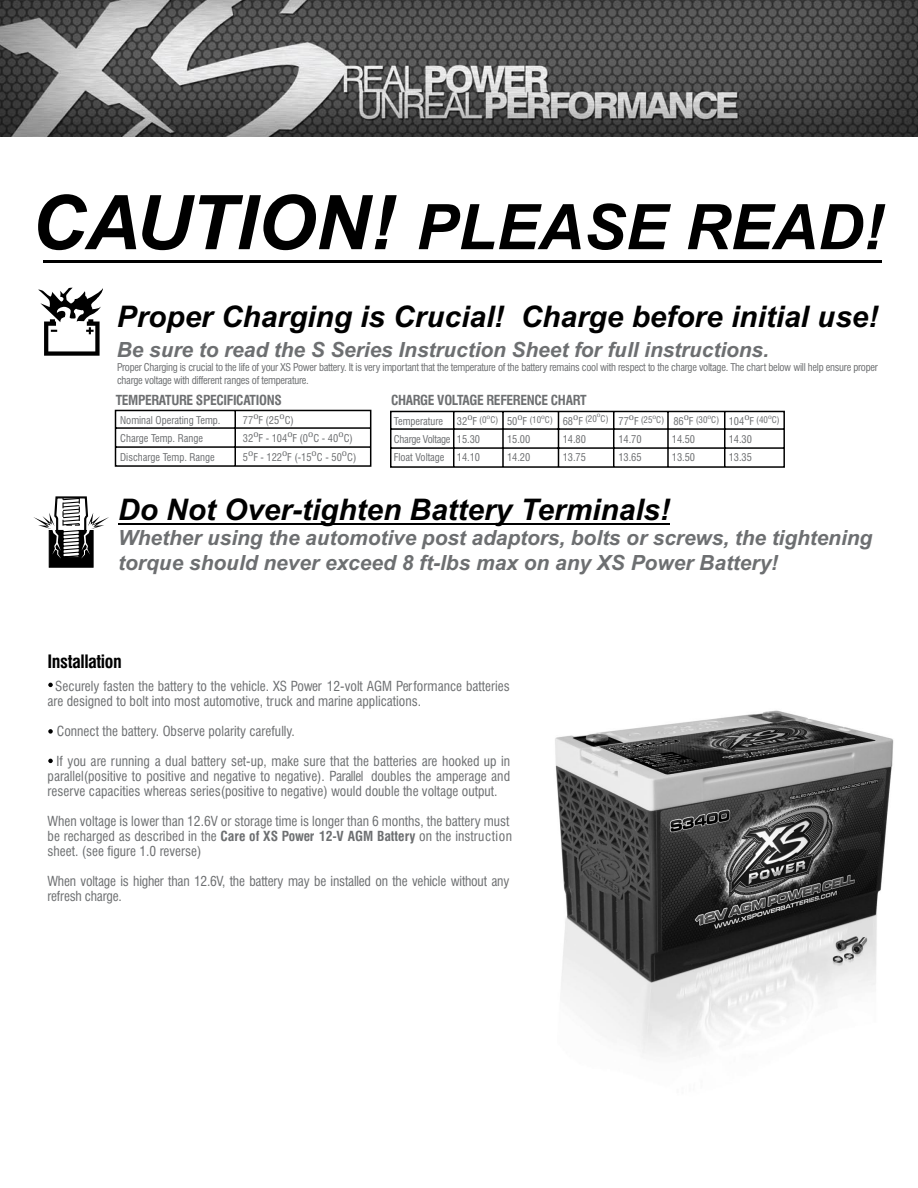
<style>
.page{position:relative;width:918px;height:1188px;background:#fff}
.page>*{position:absolute;margin:0;border:0;box-sizing:border-box;transform-origin:0 0}
.t1{font:italic 700 62.85px "Arial";color:#000}
.t2{font:italic 700 29.85px "Arial";color:#000}
.t3{font:italic 700 21px/25.2px "Arial";letter-spacing:-.005em;color:#6d6f71}
.t4{font:700 condensed 18px "Swiss 721 BT";letter-spacing:-.025em;color:#000}
.t5{font:condensed 13.5px/15px "Swiss 721 BT";color:#6d6f71}
.t6{font:700 condensed 13.5px "Swiss 721 BT";letter-spacing:-.025em;color:#6d6f71}
.t7{font:condensed 10.5px/18.3px "Swiss 721 BT";letter-spacing:-.025em;color:#6d6f71}
.t8{font:condensed 10.5px/17.7px "Swiss 721 BT";color:#6d6f71}
.t9{font:condensed 9px "Swiss 721 BT";color:#6d6f71}
.t10{font:condensed 4.5px "Swiss 721 BT";color:#6d6f71;scale:1.69 1}
.s1{font-size:75.45px}
.s2{font-size:9px}
.s3{font-weight:700}
</style>
<div class="page">
<img style="left:555px;top:710px;width:339px;height:344px">
<img style="left:0;top:0;width:918px;height:136px">
<svg style="left:48px;top:683px;width:5px;height:4px"></svg>
<svg style="left:48px;top:729px;width:5px;height:5px"></svg>
<svg style="left:48px;top:759px;width:5px;height:4px"></svg>
<svg style="left:38px;top:288px;width:65px;height:68px"></svg>
<div style="left:49px;top:530px;width:45px;height:38px;background:#000;border:1px solid #000"></div>
<svg style="left:33px;top:496px;width:76px;height:63px"></svg>
<hr style="left:44px;top:260px;width:838px;height:3px;background:#000">
<svg style="left:114px;top:409px;width:258px;height:58px"></svg>
<svg style="left:390px;top:410px;width:395px;height:58px"></svg>
<hr style="left:118px;top:523px;width:552px;height:2px;background:#000">
<h1 class="t1" style="left:31px;top:185px;width:855px"><span class="s1">CAUTION!</span> PLEASE READ!</h1>
<h2 class="t2" style="left:117px;top:297px;width:763px">Proper Charging is Crucial! Charge before initial use!</h2>
<h3 class="t3" style="left:117px;top:338px;width:654px">Be sure to read the S Series Instruction Sheet for full instructions.</h3>
<p class="t7" style="left:117px;top:361px;width:762px;line-height:12.6px">Proper Charging is crucial to the life of your XS Power battery. It is very important that the temperature of the battery remains cool with respect to the charge voltage. The chart below will help ensure proper charge voltage with different ranges of temperature.</p>
<p class="t6" style="left:116px;top:392px;width:168px">TEMPERATURE SPECIFICATIONS</p>
<p class="t8" style="left:120px;top:411px;width:102px">Nominal Operating Temp.<br>Charge Temp. Range</p>
<p class="t8" style="left:120px;top:448px;width:96px">Discharge Temp. Range</p>
<p class="t6" style="left:391px;top:392px;width:197px">CHARGE VOLTAGE REFERENCE CHART</p>
<p class="t8" style="left:394px;top:412px;width:58px">Temperature<br>Charge Voltage<br>Float Voltage</p>
<p class="t7" style="left:457px;top:412px;width:31px">32<sup>0</sup>F <span class="s2">(0</span></p>
<p class="t10" style="left:487px;top:415px;width:4px">0</p>
<p class="t9" style="left:490px;top:415px;width:9px">C)</p>
<p class="t7" style="left:563px;top:412px;width:36px">68<sup>0</sup>F <sup>(20</sup></p>
<p class="t10" style="left:597px;top:413px;width:4px">0</p>
<p class="t9" style="left:601px;top:413px;width:9px">C)</p>
<p class="t7" style="left:563px;top:430px;width:25px">14.80<br>13.75</p>
<p class="t8" style="left:243px;top:411px;width:111px">77<sup>0</sup>F (25<sup>0</sup>C)<br>32<sup>0</sup>F - 104<sup>0</sup>F (0<sup>0</sup>C - 40<sup>0</sup>C)</p>
<p class="t7" style="left:243px;top:448px;width:115px">5<sup>0</sup>F - 122<sup>0</sup>F (-15<sup>0</sup>C - 50<sup>0</sup>C)</p>
<p class="t7" style="left:507px;top:412px;width:36px">50<sup>0</sup>F <span class="s2">(10</span></p>
<p class="t10" style="left:541px;top:415px;width:4px">0</p>
<p class="t9" style="left:545px;top:415px;width:9px">C)</p>
<p class="t7" style="left:507px;top:430px;width:25px">15.00<br>14.20</p>
<p class="t7" style="left:618px;top:412px;width:36px">77<sup>0</sup>F <span class="s2">(25</span></p>
<p class="t10" style="left:653px;top:415px;width:4px">0</p>
<p class="t9" style="left:656px;top:415px;width:9px">C)</p>
<p class="t7" style="left:618px;top:430px;width:25px">14.70<br>13.65</p>
<p class="t7" style="left:673px;top:412px;width:36px">86<sup>0</sup>F <span class="s2">(30</span></p>
<p class="t10" style="left:708px;top:415px;width:4px">0</p>
<p class="t9" style="left:711px;top:415px;width:9px">C)</p>
<p class="t7" style="left:672px;top:430px;width:25px">14.50<br>13.50</p>
<p class="t7" style="left:729px;top:412px;width:41px">104<sup>0</sup>F <span class="s2">(40</span></p>
<p class="t10" style="left:768px;top:415px;width:4px">0</p>
<p class="t9" style="left:772px;top:415px;width:9px">C)</p>
<p class="t7" style="left:729px;top:430px;width:25px">14.30<br>13.35</p>
<p class="t7" style="left:457px;top:430px;width:25px">15.30<br>14.10</p>
<h2 class="t2" style="left:118px;top:489px;width:553px">Do Not Over-tighten Battery Terminals!</h2>
<h3 class="t3" style="left:118px;top:525px;width:756px">Whether using the automotive post adaptors, bolts or screws, the tightening torque should never exceed 8 ft-lbs max on any XS Power Battery!</h3>
<h3 class="t4" style="left:48px;top:651px;width:76px">Installation</h3>
<p class="t5" style="left:48px;top:678px;width:464px;text-indent:8px">Securely fasten the battery to the vehicle. XS Power 12-volt AGM Performance batteries are designed to bolt into most automotive, truck and marine applications.</p>
<p class="t5" style="left:57px;top:723px;width:240px">Connect the battery. Observe polarity carefully.</p>
<p class="t5" style="left:48px;top:753px;width:464px;text-align:justify;text-indent:9px">If you are running a dual battery set-up, make sure that the batteries are hooked up in parallel(positive to positive and negative to negative). Parallel doubles the amperage and reserve capacities whereas series(positive to negative) would double the voltage output.</p>
<p class="t5" style="left:48px;top:813px;width:466px">When voltage is lower than 12.6V or storage time is longer than 6 months, the battery must be recharged as described in the <span class="s3">Care of XS Power 12-V AGM Battery</span> on the instruction sheet. (see figure 1.0 reverse)</p>
<p class="t5" style="left:48px;top:873px;width:463px">When voltage is higher than 12.6V, the battery may be installed on the vehicle without any refresh charge.</p>
</div>
